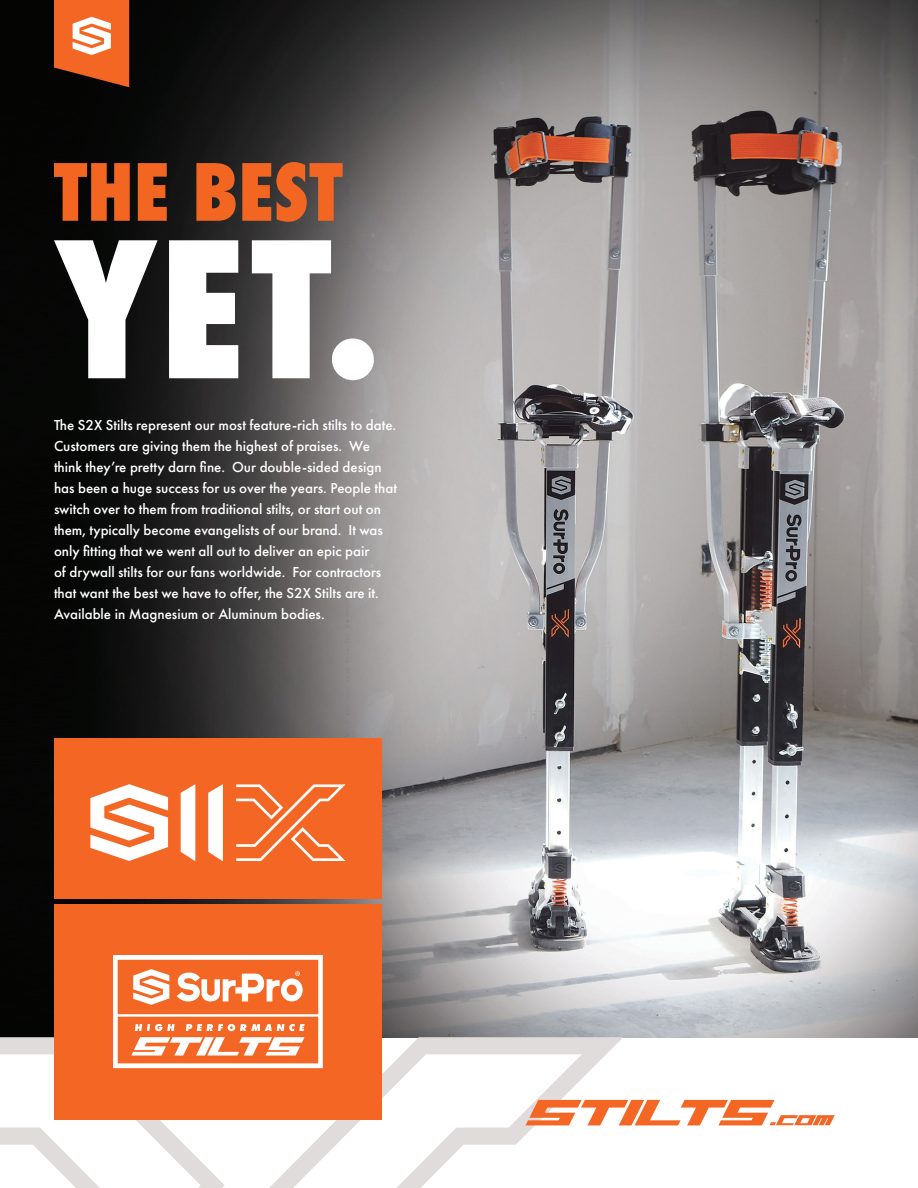
<style>
.page{position:relative;width:918px;height:1188px;background:#fff}
.page>*{position:absolute;margin:0;border:0;box-sizing:border-box;transform-origin:0 0}
.t1{font:800 condensed 183px "Futura";color:#fff}
.t2{font:800 condensed 76.5px "Futura";color:#f36621}
.Basic{font:500 15px/21px "Futura PT";color:#fff}
</style>
<div class="page">
<img style="left:0;top:0;width:918px;height:1038px">
<svg style="left:54px;top:0;width:75px;height:87px;background:#da703d"></svg>
<svg style="left:323px;top:1037px;width:300px;height:151px"></svg>
<svg style="left:526px;top:1100px;width:309px;height:25px"></svg>
<div style="left:54px;top:904px;width:328px;height:215px;background:#f36623"></div>
<div style="left:54px;top:738px;width:328px;height:160px;background:#f36623"></div>
<svg style="left:0;top:955px;width:323px;height:233px"></svg>
<svg style="left:90px;top:784px;width:78px;height:77px"></svg>
<svg style="left:181px;top:784px;width:14px;height:77px"></svg>
<svg style="left:208px;top:784px;width:15px;height:77px"></svg>
<svg style="left:236px;top:784px;width:110px;height:77px"></svg>
<p class="t2" style="left:54px;top:140px;width:290px">THE BEST</p>
<p class="t1" style="left:54px;top:186px;width:328px">YET.</p>
<p class="Basic" style="left:54px;top:414px;width:345px">The S2X Stilts represent our most feature-rich stilts to date.<br>Customers are giving them the highest of praises. We think they’re pretty darn fine. Our double-sided design has been a huge success for us over the years. People that switch over to them from traditional stilts, or start out on them, typically become evangelists of our brand. It was only fitting that we went all out to deliver an epic pair<br>of drywall stilts for our fans worldwide. For contractors that want the best we have to offer, the S2X Stilts are it.<br>Available in Magnesium or Aluminum bodies.</p>
</div>
